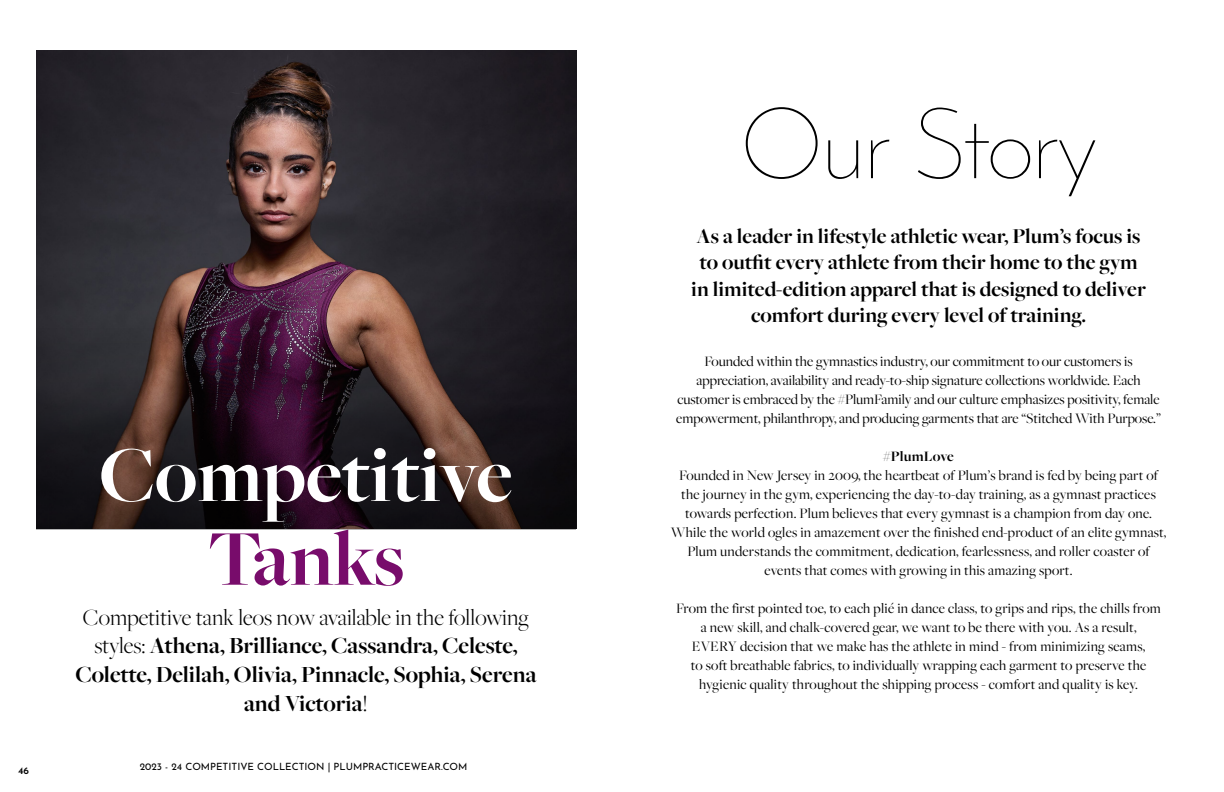
<style>
.page{position:relative;width:1224px;height:792px;background:#fff}
.page>*{position:absolute;margin:0;border:0;box-sizing:border-box;transform-origin:0 0}
.t1{font:100 100px "Josefin Sans";letter-spacing:-.06em;color:#000}
.t2{font:700 82px "Freight Big Pro";letter-spacing:-.005em;color:#fff}
.t3{font:700 82px "Freight Big Pro";letter-spacing:-.01em;color:#780c6b}
.t4{font:700 24px/28.8px "Freight Big Pro";color:#000;text-align:center}
.t5{font:700 22px/26.4px "Freight Big Pro";color:#000;text-align:center}
.t6{font:15px/19px "Freight Big Pro";letter-spacing:.015em;color:#000;text-align:center}
.t7{font:700 15px "Freight Big Pro";letter-spacing:.015em;color:#000}
.t8{font:10px "Josefin Sans";color:#000}
.t9{font:600 10px "Josefin Sans";color:#000}
.s1{font-weight:300}
</style>
<div class="page">
<img style="left:36px;top:51px;width:541px;height:477px">
<svg style="left:36px;top:327px;width:540px;height:203px;background:#2e1f24"></svg>
<p class="t9" style="left:18px;top:762px;width:12px">46</p>
<h2 class="t2" style="left:99px;top:421px;width:415px">Competitive</h2>
<h2 class="t3" style="left:207px;top:505px;width:199px">Tanks</h2>
<h3 class="t4" style="left:75px;top:602px;width:463px"><span class="s1">Competitive tank leos now available in the following styles:</span> Athena, Brilliance, Cassandra, Celeste, Colette, Delilah, Olivia, Pinnacle, Sophia, Serena and Victoria<span class="s1">!</span></h3>
<p class="t8" style="left:140px;top:758px;width:329px">2023 - 24 COMPETITIVE COLLECTION | PLUMPRACTICEWEAR.COM</p>
<h1 class="t1" style="left:738px;top:69px;width:362px">Our Story</h1>
<h3 class="t5" style="left:691px;top:222px;width:456px">As a leader in lifestyle athletic wear, Plum’s focus is to outfit every athlete from their home to the gym in limited-edition apparel that is designed to deliver comfort during every level of training.</h3>
<p class="t6" style="left:676px;top:351px;width:486px">Founded within the gymnastics industry, our commitment to our customers is appreciation, availability and ready-to-ship signature collections worldwide. Each customer is embraced by the #PlumFamily and our culture emphasizes positivity, female empowerment, philanthropy, and producing garments that are “Stitched With Purpose.”</p>
<p class="t7" style="left:883px;top:446px;width:72px">#PlumLove</p>
<p class="t6" style="left:671px;top:465px;width:497px">Founded in New Jersey in 2009, the heartbeat of Plum’s brand is fed by being part of the journey in the gym, experiencing the day-to-day training, as a gymnast practices towards perfection. Plum believes that every gymnast is a champion from day one.<br>While the world ogles in amazement over the finished end-product of an elite gymnast, Plum understands the commitment, dedication, fearlessness, and roller coaster of events that comes with growing in this amazing sport.</p>
<p class="t6" style="left:676px;top:598px;width:486px">From the first pointed toe, to each plié in dance class, to grips and rips, the chills from a new skill, and chalk-covered gear, we want to be there with you. As a result,<br>EVERY decision that we make has the athlete in mind - from minimizing seams,<br>to soft breathable fabrics, to individually wrapping each garment to preserve the hygienic quality throughout the shipping process - comfort and quality is key.</p>
</div>
